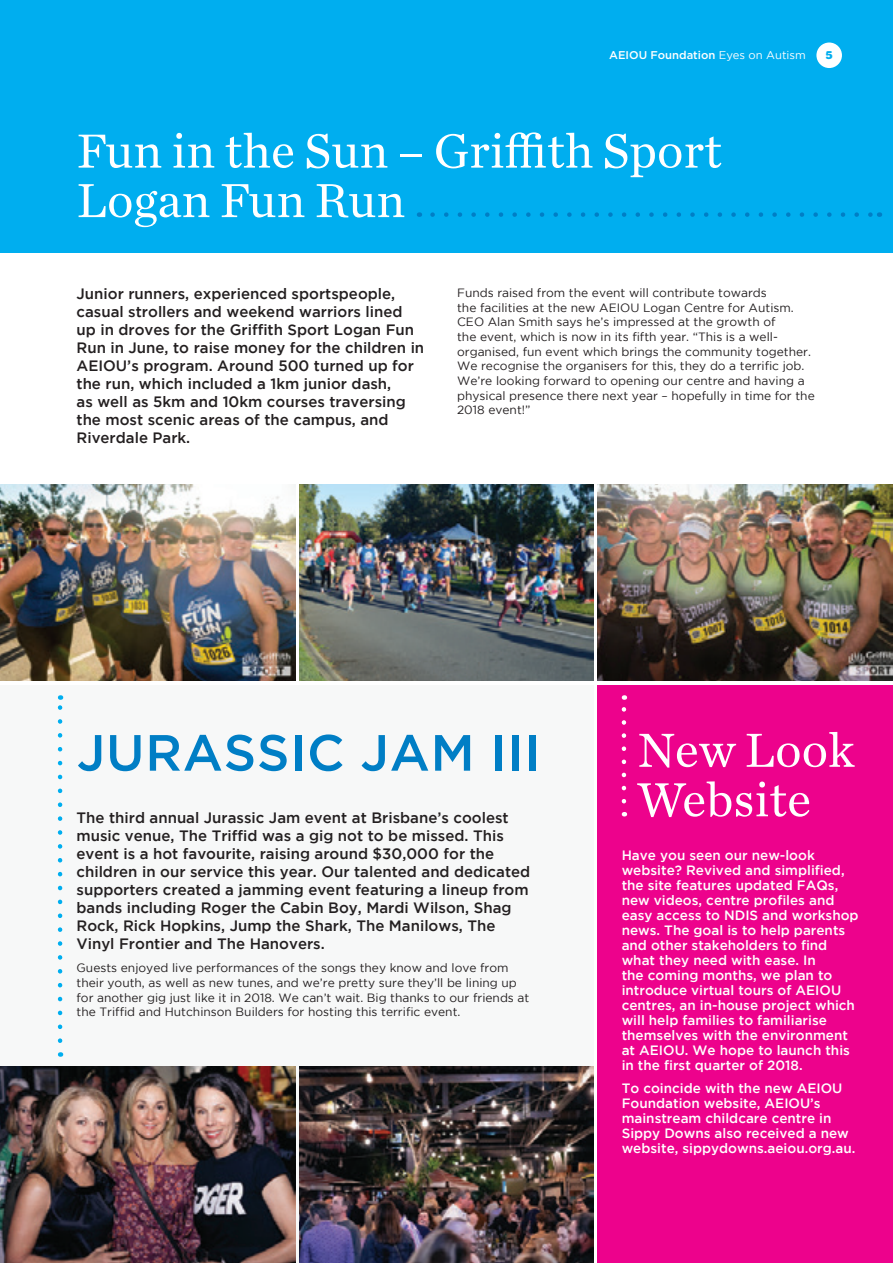
<style>
.page{position:relative;width:893px;height:1263px;background:#fff}
.page>*{position:absolute;margin:0;border:0;box-sizing:border-box;transform-origin:0 0}
.t1{font:500 50.85px "Gotham";letter-spacing:.015em;color:#007ec5}
.t2{font:50.1px/49.5px "Chronicle Text G1";color:#fff}
.t3{font:500 15px/18px "Gotham";color:#231f20}
.t4{font:500 13.5px/15px "Gotham";color:#fff}
.t5{font:12px/14.7px "Gotham";color:#231f20}
.t6{font:500 11.25px "Gotham";color:#fff}
.t7{font:900 11.25px "Helvetica Rounded";color:#00aeef}
.s1{font-weight:400}
</style>
<div class="page">
<div style="left:0;top:685px;width:593px;height:578px;background:#f7f8f8"></div>
<div style="left:597px;top:685px;width:296px;height:578px;background:#ed028c"></div>
<div style="left:0;top:0;width:893px;height:252px;background:#00aeef"></div>
<div style="left:816px;top:43px;width:26px;height:25px;background:#fff;border-radius:50%"></div>
<svg style="left:432px;top:212px;width:440px;height:5px"></svg>
<svg style="left:622px;top:695px;width:6px;height:106px"></svg>
<svg style="left:58px;top:695px;width:4px;height:346px"></svg>
<img style="left:300px;top:1067px;width:293px;height:196px">
<img style="left:0;top:1067px;width:296px;height:196px">
<img style="left:300px;top:485px;width:293px;height:196px">
<img style="left:0;top:485px;width:296px;height:196px">
<img style="left:597px;top:485px;width:296px;height:196px">
<p class="t6" style="left:609px;top:47px;width:198px">AEIOU Foundation <span class="s1">Eyes on Autism</span></p>
<p class="t7" style="left:825px;top:47px;width:9px">5</p>
<h2 class="t2" style="left:77px;top:123px;width:647px">Fun in the Sun – Griffith Sport<br>Logan Fun Run</h2>
<p class="t3" style="left:77px;top:285px;width:349px">Junior runners, experienced sportspeople, casual strollers and weekend warriors lined up in droves for the Griffith Sport Logan Fun Run in June, to raise money for the children in AEIOU’s program. Around 500 turned up for the run, which included a 1km junior dash,<br>as well as 5km and 10km courses traversing the most scenic areas of the campus, and Riverdale Park.</p>
<p class="t5" style="left:457px;top:285px;width:359px">Funds raised from the event will contribute towards<br>the facilities at the new AEIOU Logan Centre for Autism.<br>CEO Alan Smith says he’s impressed at the growth of<br>the event, which is now in its fifth year. “This is a well&shy;organised, fun event which brings the community together.<br>We recognise the organisers for this, they do a terrific job.<br>We’re looking forward to opening our centre and having a physical presence there next year – hopefully in time for the 2018 event!”</p>
<h1 class="t1" style="left:77px;top:724px;width:465px">JURASSIC JAM III</h1>
<h2 class="t2" style="left:637px;top:722px;width:219px">New Look<br>Website</h2>
<p class="t3" style="left:77px;top:808px;width:455px">The third annual Jurassic Jam event at Brisbane’s coolest music venue, The Triffid was a gig not to be missed. This event is a hot favourite, raising around $30,000 for the children in our service this year. Our talented and dedicated supporters created a jamming event featuring a lineup from bands including Roger the Cabin Boy, Mardi Wilson, Shag Rock, Rick Hopkins, Jump the Shark, The Manilows, The Vinyl Frontier and The Hanovers.</p>
<p class="t5" style="left:77px;top:960px;width:454px">Guests enjoyed live performances of the songs they know and love from their youth, as well as new tunes, and we’re pretty sure they’ll be lining up for another gig just like it in 2018. We can’t wait. Big thanks to our friends at the Triffid and Hutchinson Builders for hosting this terrific event.</p>
<p class="t4" style="left:622px;top:847px;width:238px">Have you seen our new-look website? Revived and simplified, the site features updated FAQs, new videos, centre profiles and easy access to NDIS and workshop news. The goal is to help parents and other stakeholders to find what they need with ease. In<br>the coming months, we plan to introduce virtual tours of AEIOU centres, an in-house project which will help families to familiarise themselves with the environment at AEIOU. We hope to launch this in the first quarter of 2018.</p>
<p class="t4" style="left:622px;top:1080px;width:235px">To coincide with the new AEIOU<br>Foundation website, AEIOU’s mainstream childcare centre in<br>Sippy Downs also received a new website, sippydowns.aeiou.org.au.</p>
</div>
